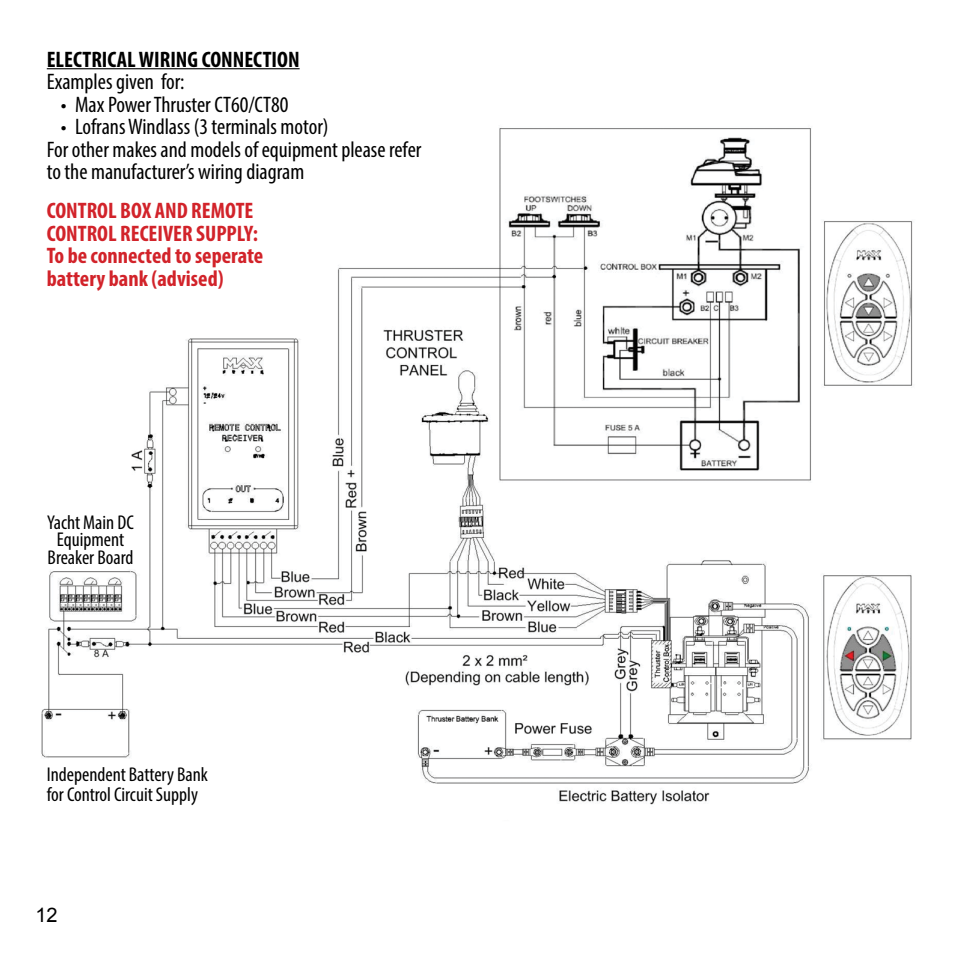
<style>
.page{position:relative;width:957px;height:957px;background:#fff}
.page>*{position:absolute;margin:0;border:0;box-sizing:border-box;transform-origin:0 0}
.t1{font:condensed 22.5px/22.5px "Myriad Pro";color:#000}
.t2{font:700 condensed 22.5px/22.5px "Myriad Pro";color:#d2232a}
.t3{font:700 condensed 22.5px "Myriad Pro";color:#000}
.t4{font:condensed 20px/17.5px "Myriad Pro";color:#000;text-align:center}
.t5{font:20px "Arial";color:#000}
</style>
<div class="page">
<img style="left:41px;top:68px;width:872px;height:737px">
<hr style="left:47px;top:68px;width:253px;height:1px;background:#000">
<p class="t3" style="left:47px;top:45px;width:254px">ELECTRICAL WIRING CONNECTION</p>
<p class="t1" style="left:47px;top:70px;width:139px">Examples given for:</p>
<p class="t1" style="left:61px;top:93px;width:229px">• Max Power Thruster CT60/CT80</p>
<p class="t1" style="left:47px;top:115px;width:376px;text-indent:14px">• Lofrans Windlass (3 terminals motor)<br>For other makes and models of equipment please refer to the manufacturer’s wiring diagram</p>
<p class="t2" style="left:47px;top:199px;width:218px">CONTROL BOX AND REMOTE<br>CONTROL RECEIVER SUPPLY:<br>To be connected to seperate battery bank (advised)</p>
<p class="t4" style="left:47px;top:513px;width:88px">Yacht Main DC<br>Equipment<br>Breaker Board</p>
<p class="t4" style="left:47px;top:764px;width:163px;line-height:20px;text-align:left">Independent Battery Bank for Control Circuit Supply</p>
<p class="t5" style="left:35px;top:901px;width:24px">12</p>
</div>
